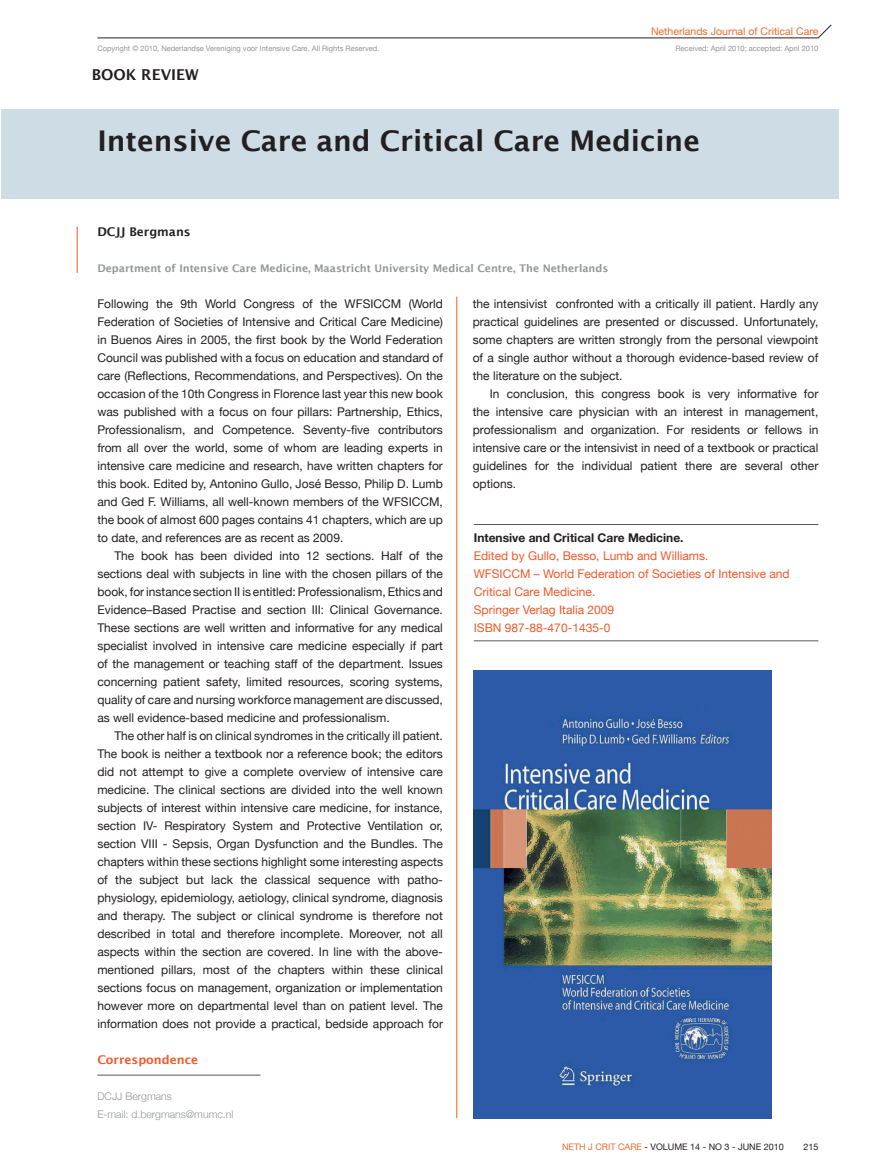
<style>
.page{position:relative;width:895px;height:1172px;background:#fff}
.page>*{position:absolute;margin:0;border:0;box-sizing:border-box;transform-origin:0 0}
.t1{font:600 28.5px "Lucida Sans";color:#231f20}
.t2{font:600 15px "Lucida Sans";color:#231f20}
.t3{font:12px/18px "Helvetica Neue";color:#231f20;text-align:justify}
.t4{font:12px/18px "Helvetica Neue";color:#f15929}
.t5{font:700 12px "Helvetica Neue";color:#231f20}
.t6{font:600 12px "Lucida Sans";color:#f15929}
.t7{font:600 12px "Lucida Sans";color:#231f20}
.t8{font:600 10.5px "Lucida Sans";color:#939598}
.t9{font:300 10.5px/18px "Helvetica Neue";color:#939598}
.t10{font:10.5px "Helvetica Neue";color:#e86d33}
.t11{font:9px "Helvetica Neue";color:#231f20}
.t12{font:7.5px "Helvetica Neue";color:#939598}
.s1{color:#e86d33}
</style>
<div class="page">
<hr style="left:97px;top:38px;width:721px;height:1px;background:#231f20">
<svg style="left:817px;top:24px;width:15px;height:14px"></svg>
<div style="left:2px;top:110px;width:836px;height:89px;background:#cedce5"></div>
<hr style="left:456px;top:297px;width:1px;height:821px;background:#f15929">
<hr style="left:77px;top:227px;width:1px;height:46px;background:#f15929">
<hr style="left:97px;top:1074px;width:163px;height:1px;background:#57585a">
<hr style="left:474px;top:524px;width:344px;height:1px;background:#57585a">
<hr style="left:474px;top:640px;width:344px;height:1px;background:#57585a">
<img style="left:474px;top:670px;width:297px;height:448px">
<p class="t10" style="left:651px;top:25px;width:169px">Netherlands Journal of Critical Care</p>
<p class="t12" style="left:97px;top:44px;width:283px">Copyright © 2010, Nederlandse Vereniging voor Intensive Care. All Rights Reserved.</p>
<p class="t12" style="left:675px;top:44px;width:144px">Received: April 2010; accepted: April 2010</p>
<p class="t2" style="left:92px;top:66px;width:71px">Book review</p>
<h1 class="t1" style="left:97px;top:124px;width:604px">Intensive Care and Critical Care Medicine</h1>
<p class="t7" style="left:97px;top:225px;width:95px">DCJJ Bergmans</p>
<p class="t8" style="left:97px;top:262px;width:512px">Department of Intensive Care Medicine, Maastricht University Medical Centre, The Netherlands</p>
<p class="t3" style="left:97px;top:294px;width:347px">Following the 9th World Congress of the WFSICCM (World Federation of Societies of Intensive and Critical Care Medicine) in Buenos Aires in 2005, the first book by the World Federation Council was published with a focus on education and standard of care (Reflections, Recommendations, and Perspectives). On the occasion of the 10th Congress in Florence last year this new book was published with a focus on four pillars: Partnership, Ethics, Professionalism, and Competence. Seventy-five contributors from all over the world, some of whom are leading experts in intensive care medicine and research, have written chapters for this book. Edited by, Antonino Gullo, José Besso, Philip D. Lumb and Ged F. Williams, all well-known members of the WFSICCM, the book of almost 600 pages contains 41 chapters, which are up to date, and references are as recent as 2009.</p>
<p class="t3" style="left:97px;top:546px;width:347px;text-indent:17px">The book has been divided into 12 sections. Half of the sections deal with subjects in line with the chosen pillars of the book, for instance section II is entitled: Professionalism, Ethics and Evidence–Based Practise and section III: Clinical Governance.<br>These sections are well written and informative for any medical specialist involved in intensive care medicine especially if part of the management or teaching staff of the department. Issues concerning patient safety, limited resources, scoring systems, quality of care and nursing workforce management are discussed, as well evidence-based medicine and professionalism.</p>
<p class="t3" style="left:97px;top:726px;width:347px;text-indent:17px">The other half is on clinical syndromes in the critically ill patient.<br>The book is neither a textbook nor a reference book; the editors did not attempt to give a complete overview of intensive care medicine. The clinical sections are divided into the well known subjects of interest within intensive care medicine, for instance, section IV- Respiratory System and Protective Ventilation or, section VIII - Sepsis, Organ Dysfunction and the Bundles. The chapters within these sections highlight some interesting aspects of the subject but lack the classical sequence with patho&shy;physiology, epidemiology, aetiology, clinical syndrome, diagnosis and therapy. The subject or clinical syndrome is therefore not described in total and therefore incomplete. Moreover, not all aspects within the section are covered. In line with the above&shy;mentioned pillars, most of the chapters within these clinical sections focus on management, organization or implementation however more on departmental level than on patient level. The information does not provide a practical, bedside approach for</p>
<p class="t6" style="left:97px;top:1053px;width:102px">Correspondence</p>
<p class="t9" style="left:97px;top:1087px;width:137px">DCJJ Bergmans<br>E-mail: d.bergmans@mumc.nl</p>
<p class="t3" style="left:473px;top:294px;width:347px">the intensivist confronted with a critically ill patient. Hardly any practical guidelines are presented or discussed. Unfortunately, some chapters are written strongly from the personal viewpoint of a single author without a thorough evidence-based review of the literature on the subject.</p>
<p class="t3" style="left:473px;top:384px;width:347px;text-indent:17px">In conclusion, this congress book is very informative for the intensive care physician with an interest in management, professionalism and organization. For residents or fellows in intensive care or the intensivist in need of a textbook or practical guidelines for the individual patient there are several other options.</p>
<p class="t5" style="left:474px;top:530px;width:211px">Intensive and Critical Care Medicine.</p>
<p class="t4" style="left:474px;top:546px;width:317px">Edited by Gullo, Besso, Lumb and Williams.<br>WFSICCM – World Federation of Societies of Intensive and Critical Care Medicine.<br>Springer Verlag Italia 2009<br>ISBN 987-88-470-1435-0</p>
<p class="t11" style="left:562px;top:1141px;width:223px"><span class="s1">NETH J CRIT CARE</span> - VOLUME 14 - NO 3 - JUNE 2010</p>
<p class="t11" style="left:803px;top:1141px;width:17px">215</p>
</div>
